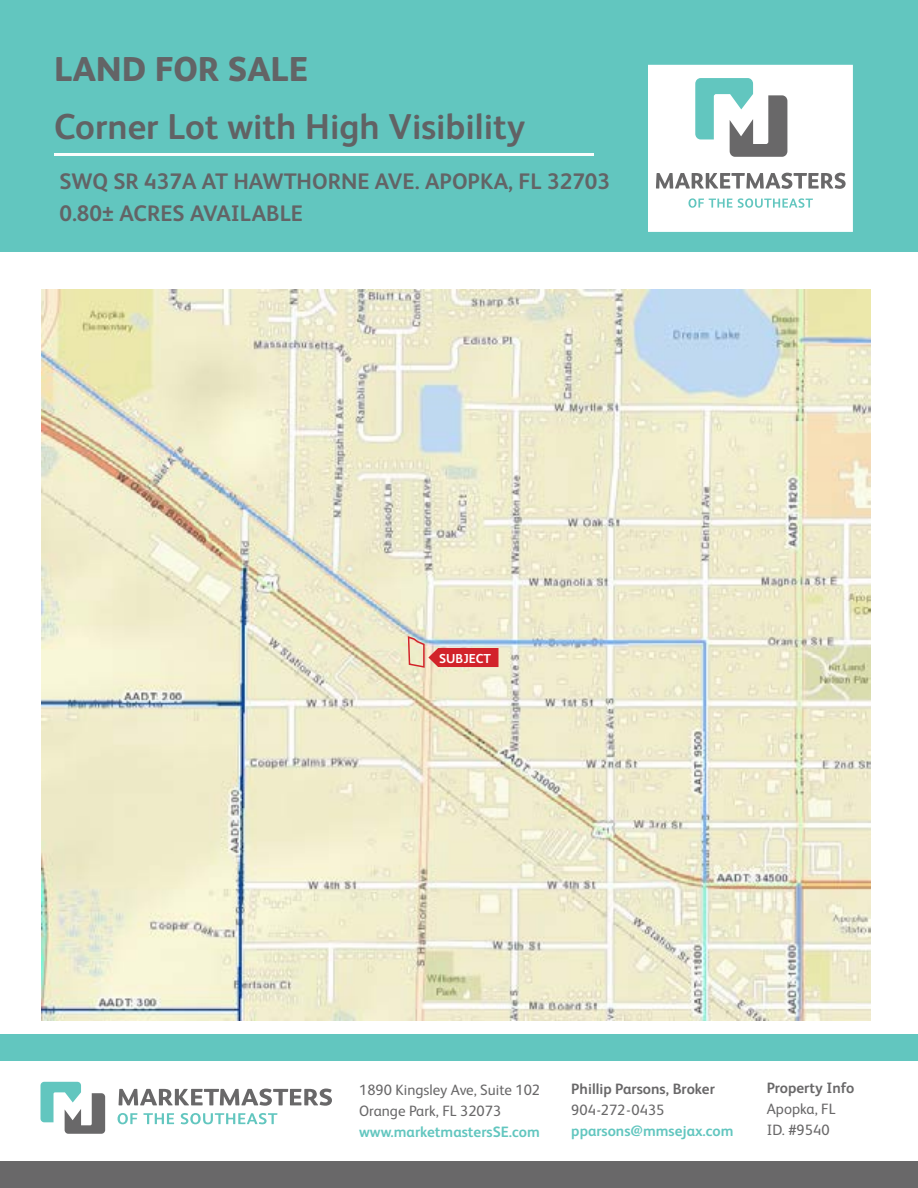
<style>
.page{position:relative;width:918px;height:1188px;background:#fff}
.page>*{position:absolute;margin:0;border:0;box-sizing:border-box;transform-origin:0 0}
.t1{font:700 36px "FS Albert Pro";color:#616264}
.t2{font:800 34.5px "FS Albert Pro";color:#636466}
.t3{font:700 22.5px/31.5px "FS Albert Pro";color:#636466}
.t4{font:15px/21px "FS Albert Pro";color:#696869}
.t5{font:700 15px "FS Albert Pro";color:#62c6bf}
.t6{font:700 15px "FS Albert Pro";color:#696869}
.t7{font:700 12.9px "FS Albert Pro";color:#fff}
</style>
<div class="page">
<div style="left:0;top:0;width:918px;height:252px;background:#62c6bf"></div>
<hr style="left:54px;top:153px;width:540px;height:3px;background:#fafdfc">
<div style="left:648px;top:65px;width:205px;height:167px;background:#fff;border:2px solid #fff"></div>
<svg style="left:656px;top:173px;width:190px;height:16px"></svg>
<svg style="left:688px;top:198px;width:125px;height:10px"></svg>
<svg style="left:695px;top:78px;width:92px;height:79px"></svg>
<img style="left:41px;top:290px;width:830px;height:731px">
<svg style="left:407px;top:635px;width:92px;height:34px;background:#d48c8a"></svg>
<div style="left:0;top:1161px;width:918px;height:27px;background:#696869"></div>
<div style="left:0;top:1034px;width:918px;height:27px;background:#62c6bf"></div>
<svg style="left:119px;top:1089px;width:213px;height:17px"></svg>
<svg style="left:118px;top:1113px;width:56px;height:11px"></svg>
<svg style="left:181px;top:1113px;width:97px;height:11px"></svg>
<svg style="left:41px;top:1082px;width:64px;height:52px"></svg>
<h2 class="t2" style="left:54px;top:42px;width:256px">LAND FOR SALE</h2>
<h1 class="t1" style="left:54px;top:102px;width:473px">Corner Lot with High Visibility</h1>
<h3 class="t3" style="left:59px;top:165px;width:552px">SWQ SR 437A AT HAWTHORNE AVE. APOPKA, FL 32703<br>0.80± ACRES AVAILABLE</h3>
<p class="t7" style="left:439px;top:649px;width:53px">SUBJECT</p>
<p class="t4" style="left:359px;top:1079px;width:183px">1890 Kingsley Ave, Suite 102<br>Orange Park, FL 32073</p>
<p class="t5" style="left:359px;top:1122px;width:182px">www.marketmastersSE.com</p>
<p class="t6" style="left:571px;top:1079px;width:145px">Phillip Parsons, Broker</p>
<p class="t4" style="left:571px;top:1099px;width:95px">904-272-0435</p>
<p class="t5" style="left:571px;top:1121px;width:164px">pparsons@mmsejax.com</p>
<p class="t6" style="left:767px;top:1078px;width:89px">Property Info</p>
<p class="t4" style="left:767px;top:1098px;width:70px">Apopka, FL<br>ID. #9540</p>
</div>
